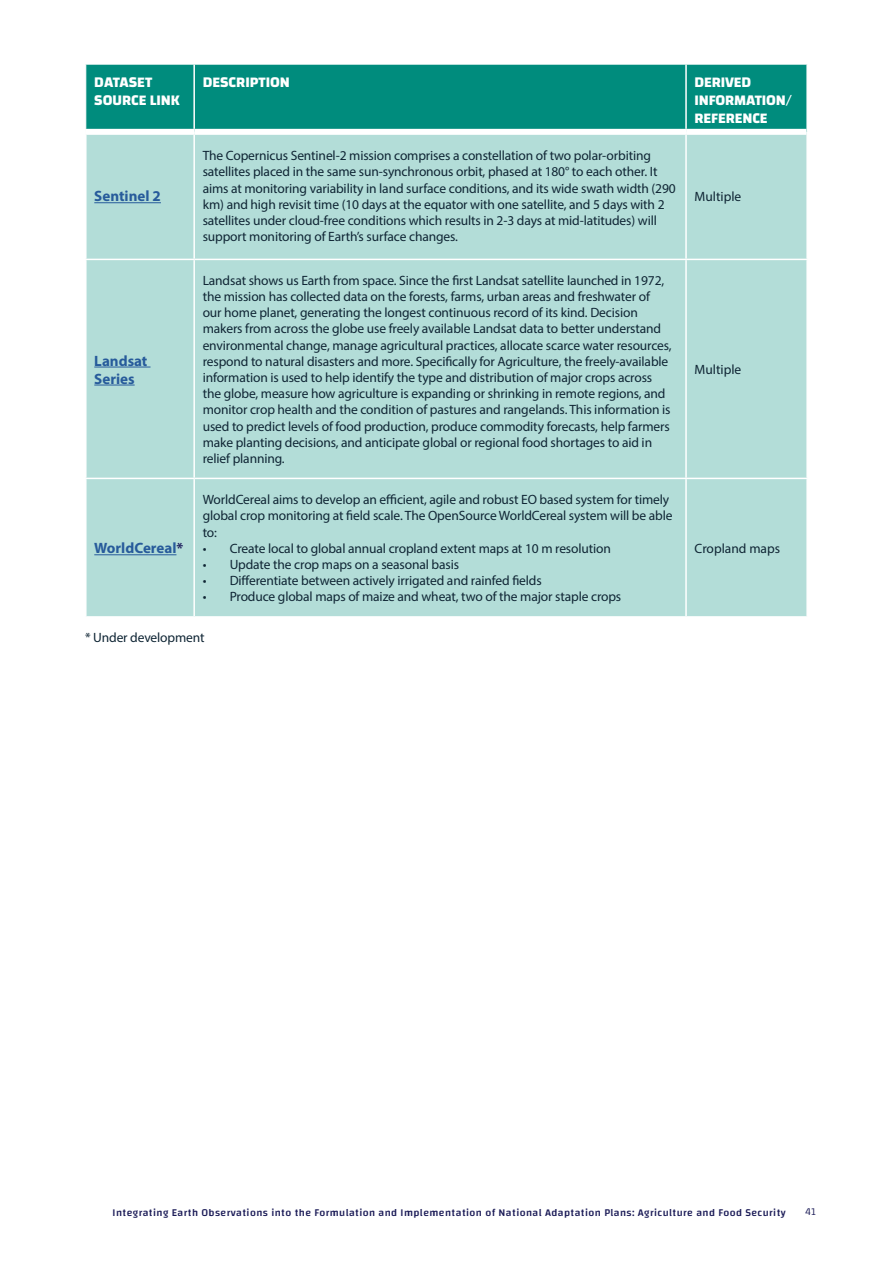
<style>
.page{position:relative;width:893px;height:1263px;background:#fff}
.page>*{position:absolute;margin:0;border:0;box-sizing:border-box;transform-origin:0 0}
.t1{font:700 15px/18px "Changa";letter-spacing:-.01em;color:#fff}
.t2{font:700 15px/18px "Myriad Pro";color:#275b9b}
.t3{font:13.5px/16.2px "Myriad Pro";letter-spacing:-.01em;color:#0f2534}
.t4{font:500 10.5px "Changa";letter-spacing:.04em;color:#1b1b57}
.t5{font:300 10.5px "Changa";color:#1b1b57}
.s1{color:#1b1a5b}
</style>
<div class="page">
<div style="left:86px;top:65px;width:720px;height:64px;background:#008c7d"></div>
<div style="left:87px;top:135px;width:719px;height:481px;background:#b3ddd8"></div>
<hr style="left:193px;top:65px;width:2px;height:64px;background:#fff">
<hr style="left:685px;top:65px;width:2px;height:64px;background:#fff">
<hr style="left:193px;top:135px;width:2px;height:124px;background:#fff">
<hr style="left:685px;top:135px;width:2px;height:124px;background:#fff">
<hr style="left:193px;top:260px;width:2px;height:218px;background:#fff">
<hr style="left:193px;top:479px;width:2px;height:137px;background:#fff">
<hr style="left:85px;top:259px;width:109px;height:1px;background:#fff">
<hr style="left:194px;top:259px;width:492px;height:1px;background:#fff">
<hr style="left:686px;top:259px;width:122px;height:1px;background:#fff">
<hr style="left:685px;top:260px;width:2px;height:218px;background:#fff">
<hr style="left:85px;top:478px;width:109px;height:1px;background:#fff">
<hr style="left:194px;top:478px;width:492px;height:1px;background:#fff">
<hr style="left:686px;top:478px;width:122px;height:1px;background:#fff">
<hr style="left:685px;top:479px;width:2px;height:137px;background:#fff">
<hr style="left:94px;top:202px;width:67px;height:1px;background:#275b9b">
<hr style="left:94px;top:367px;width:57px;height:1px;background:#275b9b">
<hr style="left:94px;top:385px;width:41px;height:1px;background:#275b9b">
<hr style="left:94px;top:554px;width:82px;height:1px;background:#275b9b">
<p class="t1" style="left:94px;top:73px;width:87px">DATASET<br>SOURCE LINK</p>
<p class="t1" style="left:203px;top:73px;width:89px">DESCRIPTION</p>
<p class="t1" style="left:694px;top:73px;width:99px">DERIVED<br>INFORMATION/<br>REFERENCE</p>
<p class="t2" style="left:94px;top:187px;width:68px">Sentinel 2</p>
<p class="t2" style="left:94px;top:351px;width:55px">Landsat<br>Series</p>
<p class="t2" style="left:94px;top:539px;width:90px">WorldCereal<span class="s1">*</span></p>
<p class="t3" style="left:203px;top:147px;width:475px">The Copernicus Sentinel-2 mission comprises a constellation of two polar-orbiting satellites placed in the same sun-synchronous orbit, phased at 180° to each other. It aims at monitoring variability in land surface conditions, and its wide swath width (290 km) and high revisit time (10 days at the equator with one satellite, and 5 days with 2 satellites under cloud-free conditions which results in 2-3 days at mid-latitudes) will support monitoring of Earth’s surface changes.</p>
<p class="t3" style="left:203px;top:272px;width:470px">Landsat shows us Earth from space. Since the first Landsat satellite launched in 1972, the mission has collected data on the forests, farms, urban areas and freshwater of our home planet, generating the longest continuous record of its kind. Decision makers from across the globe use freely available Landsat data to better understand environmental change, manage agricultural practices, allocate scarce water resources, respond to natural disasters and more. Specifically for Agriculture, the freely-available information is used to help identify the type and distribution of major crops across the globe, measure how agriculture is expanding or shrinking in remote regions, and monitor crop health and the condition of pastures and rangelands. This information is used to predict levels of food production, produce commodity forecasts, help farmers make planting decisions, and anticipate global or regional food shortages to aid in relief planning.</p>
<p class="t3" style="left:203px;top:491px;width:471px">WorldCereal aims to develop an efficient, agile and robust EO based system for timely global crop monitoring at field scale. The OpenSource WorldCereal system will be able to:</p>
<p class="t3" style="left:203px;top:540px;width:410px">• Create local to global annual cropland extent maps at 10 m resolution</p>
<p class="t3" style="left:203px;top:556px;width:258px">• Update the crop maps on a seasonal basis</p>
<p class="t3" style="left:203px;top:572px;width:341px">• Differentiate between actively irrigated and rainfed fields</p>
<p class="t3" style="left:203px;top:588px;width:420px">• Produce global maps of maize and wheat, two of the major staple crops</p>
<p class="t3" style="left:85px;top:629px;width:121px">* Under development</p>
<p class="t3" style="left:694px;top:188px;width:48px">Multiple</p>
<p class="t3" style="left:694px;top:361px;width:48px">Multiple</p>
<p class="t3" style="left:694px;top:540px;width:87px">Cropland maps</p>
<p class="t4" style="left:113px;top:1206px;width:675px">Integrating Earth Observations into the Formulation and Implementation of National Adaptation Plans: Agriculture and Food Security</p>
<p class="t5" style="left:805px;top:1206px;width:12px">41</p>
</div>
